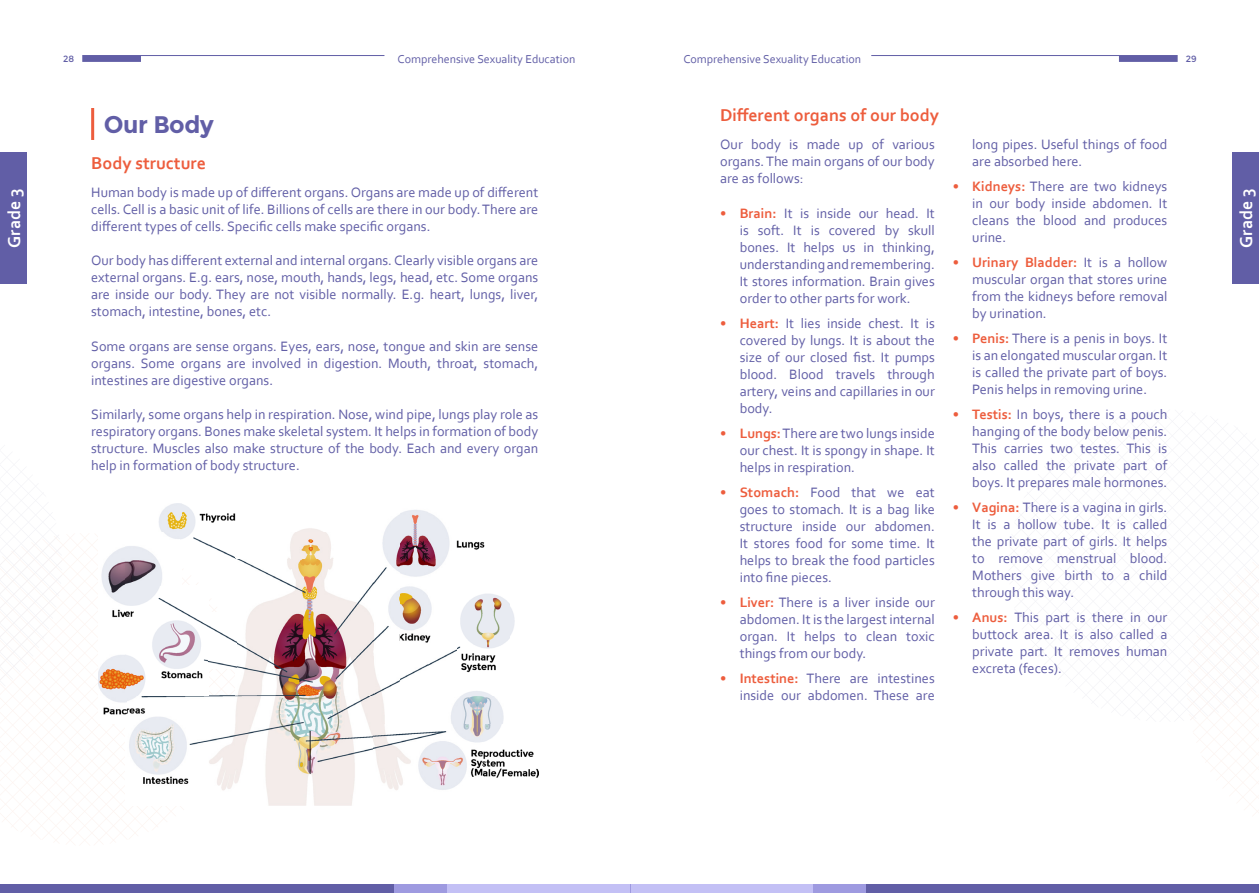
<style>
.page{position:relative;width:1259px;height:893px;background:#fff}
.page>*{position:absolute;margin:0;border:0;box-sizing:border-box;transform-origin:0 0}
.Introduction{font:700 24px "Montserrat";letter-spacing:-.02em;color:#615ea6}
.t1{font:700 18px "Corbel";color:#ed5d3d}
.t2{font:700 18px "Corbel";color:#fff}
.Paragraph{font:14.25px/17.1px "Corbel";color:#615ea6;text-align:justify}
.t3{font:12px "Corbel";color:#615ea6}
.t4{font:9px "Montserrat";color:#615ea6}
.s1{font-weight:700;color:#ed5d3d}
</style>
<div class="page">
<hr style="left:82px;top:55px;width:302px;height:1px;background:#615ea6">
<div style="left:82px;top:56px;width:59px;height:6px;background:#615ea6"></div>
<hr style="left:871px;top:55px;width:306px;height:1px;background:#615ea6">
<div style="left:1119px;top:56px;width:58px;height:6px;background:#615ea6"></div>
<div style="left:0;top:884px;width:629px;height:9px;background:#615ea6"></div>
<div style="left:631px;top:884px;width:628px;height:9px;background:#615ea6"></div>
<div style="left:394px;top:884px;width:236px;height:9px;background:#9e9ae0"></div>
<div style="left:630px;top:884px;width:236px;height:9px;background:#9e9ae0"></div>
<div style="left:448px;top:884px;width:182px;height:9px;background:#c3c0f5"></div>
<div style="left:630px;top:884px;width:182px;height:9px;background:#c3c0f5"></div>
<svg style="left:0;top:537px;width:229px;height:307px"></svg>
<svg style="left:1187px;top:536px;width:72px;height:277px"></svg>
<svg style="left:0;top:493px;width:62px;height:229px"></svg>
<hr style="left:91px;top:108px;width:3px;height:32px;background:#ed5d3d">
<img style="left:125px;top:695px;width:248px;height:110px">
<img style="left:373px;top:723px;width:110px;height:67px">
<img style="left:483px;top:723px;width:56px;height:55px">
<img style="left:98px;top:537px;width:28px;height:186px">
<img style="left:373px;top:513px;width:28px;height:210px">
<img style="left:451px;top:696px;width:53px;height:27px">
<img style="left:125px;top:585px;width:84px;height:111px">
<img style="left:235px;top:558px;width:139px;height:138px">
<img style="left:401px;top:510px;width:27px;height:170px">
<img style="left:456px;top:594px;width:55px;height:102px">
<img style="left:208px;top:613px;width:28px;height:55px">
<img style="left:428px;top:512px;width:28px;height:154px">
<img style="left:511px;top:608px;width:4px;height:26px">
<img style="left:125px;top:531px;width:56px;height:55px">
<img style="left:208px;top:513px;width:28px;height:73px">
<img style="left:181px;top:503px;width:28px;height:55px">
<img style="left:235px;top:530px;width:96px;height:28px">
<img style="left:456px;top:540px;width:29px;height:10px">
<img style="left:159px;top:503px;width:22px;height:28px">
<img style="left:291px;top:528px;width:40px;height:3px">
<div style="left:1232px;top:152px;width:27px;height:132px;background:#615ea6"></div>
<div style="left:0;top:152px;width:27px;height:132px;background:#615ea6"></div>
<p class="t4" style="left:63px;top:54px;width:13px">28</p>
<p class="t3" style="left:397px;top:52px;width:179px">Comprehensive Sexuality Education</p>
<p class="t3" style="left:683px;top:52px;width:179px">Comprehensive Sexuality Education</p>
<p class="t4" style="left:1185px;top:54px;width:12px">29</p>
<p class="t1" style="left:720px;top:104px;width:220px">Different organs of our body</p>
<p class="Introduction" style="left:104px;top:110px;width:112px">Our Body</p>
<p class="t1" style="left:91px;top:152px;width:116px">Body structure</p>
<p class="Paragraph" style="left:91px;top:183px;width:449px">Human body is made up of different organs. Organs are made up of different cells. Cell is a basic unit of life. Billions of cells are there in our body. There are different types of cells. Specific cells make specific organs.</p>
<p class="Paragraph" style="left:91px;top:251px;width:449px">Our body has different external and internal organs. Clearly visible organs are external organs. E.g. ears, nose, mouth, hands, legs, head, etc. Some organs are inside our body. They are not visible normally. E.g. heart, lungs, liver, stomach, intestine, bones, etc.</p>
<p class="Paragraph" style="left:91px;top:337px;width:449px">Some organs are sense organs. Eyes, ears, nose, tongue and skin are sense organs. Some organs are involved in digestion. Mouth, throat, stomach, intestines are digestive organs.</p>
<p class="Paragraph" style="left:91px;top:405px;width:448px">Similarly, some organs help in respiration. Nose, wind pipe, lungs play role as respiratory organs. Bones make skeletal system. It helps in formation of body structure. Muscles also make structure of the body. Each and every organ help in formation of body structure.</p>
<p class="Paragraph" style="left:720px;top:136px;width:216px">Our body is made up of various organs. The main organs of our body are as follows:</p>
<p class="Paragraph" style="left:740px;top:204px;width:197px;text-indent:-20px"><span class="s1">• Brain:</span> It is inside our head. It is soft. It is covered by skull bones. It helps us in thinking, understanding and remembering.<br>It stores information. Brain gives order to other parts for work.</p>
<p class="Paragraph" style="left:740px;top:314px;width:197px;text-indent:-20px"><span class="s1">• Heart:</span> It lies inside chest. It is covered by lungs. It is about the size of our closed fist. It pumps blood. Blood travels through artery, veins and capillaries in our body.</p>
<p class="Paragraph" style="left:740px;top:424px;width:197px;text-indent:-20px"><span class="s1">• Lungs:</span> There are two lungs inside our chest. It is spongy in shape. It helps in respiration.</p>
<p class="Paragraph" style="left:740px;top:483px;width:197px;text-indent:-20px"><span class="s1">• Stomach:</span> Food that we eat goes to stomach. It is a bag like structure inside our abdomen.<br>It stores food for some time. It helps to break the food particles into fine pieces.</p>
<p class="Paragraph" style="left:740px;top:593px;width:196px;text-indent:-20px"><span class="s1">• Liver:</span> There is a liver inside our abdomen. It is the largest internal organ. It helps to clean toxic things from our body.</p>
<p class="Paragraph" style="left:720px;top:669px;width:216px;text-align:right"><span class="s1">• Intestine:</span> There are intestines inside our abdomen. These are</p>
<p class="Paragraph" style="left:972px;top:136px;width:196px">long pipes. Useful things of food are absorbed here.</p>
<p class="Paragraph" style="left:972px;top:177px;width:197px;text-indent:-20px"><span class="s1">• Kidneys:</span> There are two kidneys in our body inside abdomen. It cleans the blood and produces urine.</p>
<p class="Paragraph" style="left:972px;top:253px;width:197px;text-indent:-20px"><span class="s1">• Urinary Bladder:</span> It is a hollow muscular organ that stores urine from the kidneys before removal by urination.</p>
<p class="Paragraph" style="left:972px;top:329px;width:197px;text-indent:-20px"><span class="s1">• Penis:</span> There is a penis in boys. It is an elongated muscular organ. It is called the private part of boys.<br>Penis helps in removing urine.</p>
<p class="Paragraph" style="left:972px;top:405px;width:196px;text-indent:-20px"><span class="s1">• Testis:</span> In boys, there is a pouch hanging of the body below penis.<br>This carries two testes. This is also called the private part of boys. It prepares male hormones.</p>
<p class="Paragraph" style="left:972px;top:498px;width:197px;text-indent:-20px"><span class="s1">• Vagina:</span> There is a vagina in girls.<br>It is a hollow tube. It is called the private part of girls. It helps to remove menstrual blood.<br>Mothers give birth to a child through this way.</p>
<p class="Paragraph" style="left:972px;top:608px;width:197px;text-indent:-20px"><span class="s1">• Anus:</span> This part is there in our buttock area. It is also called a private part. It removes human excreta (feces).</p>
<p class="t2" style="left:3px;top:248px;width:61px;rotate:-90deg">Grade 3</p>
<p class="t2" style="left:1235px;top:248px;width:61px;rotate:-90deg">Grade 3</p>
</div>
